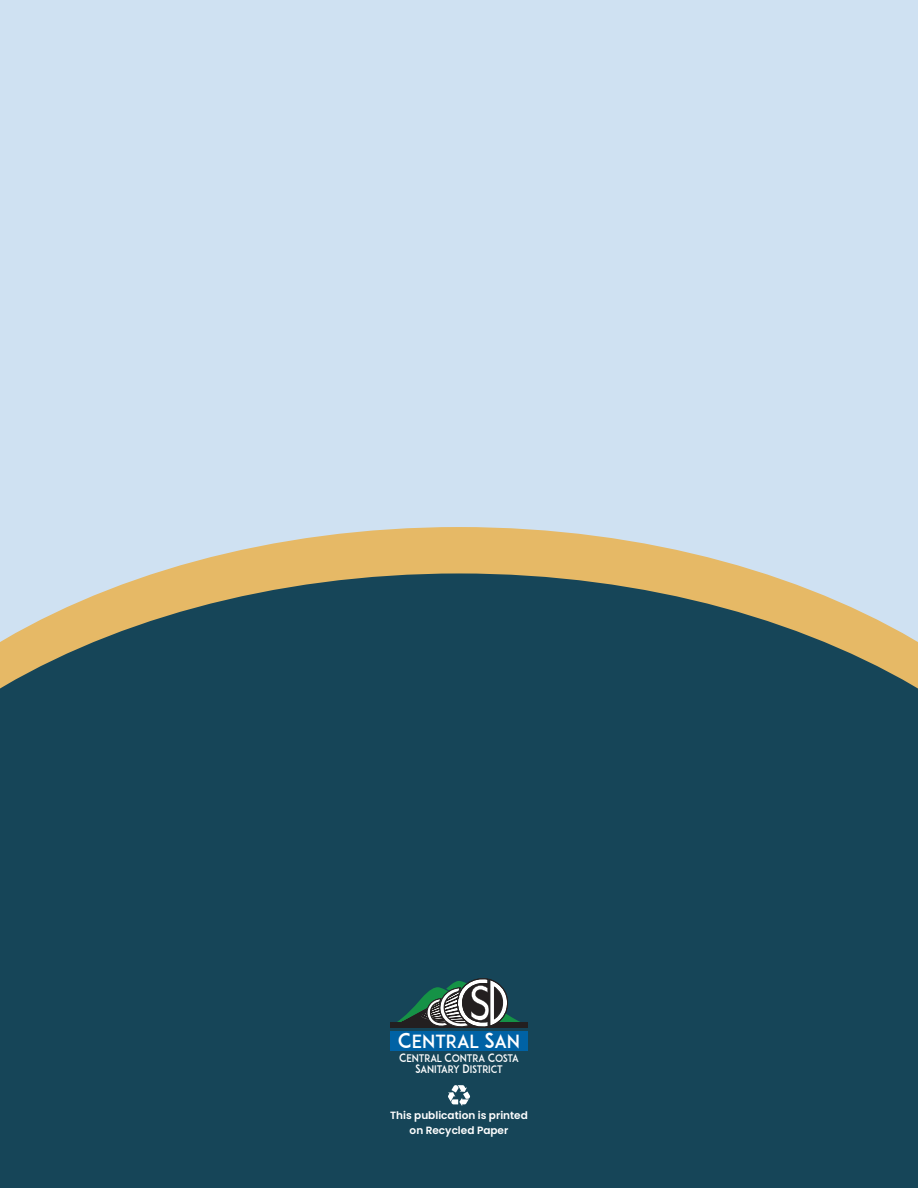
<style>
.page{position:relative;width:918px;height:1188px;background:#fff}
.page>*{position:absolute;margin:0;border:0;box-sizing:border-box;transform-origin:0 0}
.t1{font:18px "ADAM.CGPRO";color:#fff}
.t2{font:600 10.5px/15px "Poppins";color:#fff;text-align:center}
.t3{font:10.35px/10.6px "ADAM.CGPRO";letter-spacing:-.015em;color:#fff;text-align:center;scale:.93 1}
.s1{font-size:20.4px}
.s2{font-size:11.55px}
</style>
<div class="page">
<div style="left:0;top:0;width:918px;height:802px;background:#cfe1f2"></div>
<svg style="left:156px;top:527px;width:606px;height:46px;fill:#e6b966"></svg>
<div style="left:0;top:573px;width:918px;height:615px;background:#164558"></div>
<div style="left:390px;top:1023px;width:138px;height:5px;background:#231f20"></div>
<div style="left:390px;top:1031px;width:138px;height:20px;background:#0062a5"></div>
<svg style="left:396px;top:976px;width:126px;height:54px"></svg>
<svg style="left:448px;top:1085px;width:22px;height:21px"></svg>
<p class="t1" style="left:398px;top:1031px;width:124px"><span class="s1">C</span>ENTRAL <span class="s1">S</span>AN</p>
<p class="t3" style="left:399px;top:1053px;width:130px"><span class="s2">C</span>ENTRAL <span class="s2">C</span>ONTRA <span class="s2">C</span>OSTA<br><span class="s2">S</span>ANITARY <span class="s2">D</span>ISTRICT</p>
<p class="t2" style="left:390px;top:1108px;width:139px">This publication is printed on Recycled Paper</p>
</div>
